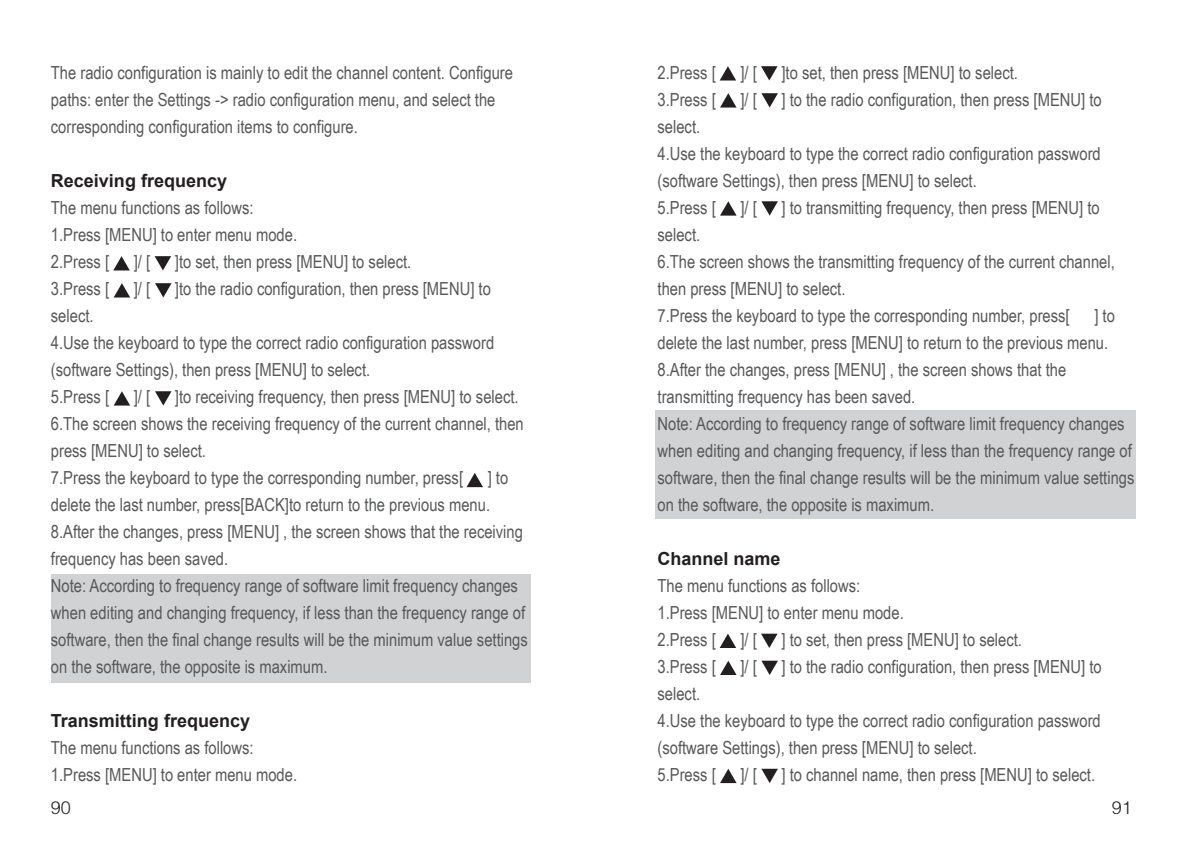
<style>
.page{position:relative;width:1187px;height:868px;background:#fff}
.page>*{position:absolute;margin:0;border:0;box-sizing:border-box;transform-origin:0 0}
.t1{font:18px/27px "Arial Narrow";color:#57585a}
.t2{font:700 18px "Arial";color:#231f20}
.t3{font:18px "FZZDXJW GB1 0";color:#231f20}
</style>
<div class="page">
<div style="left:655px;top:410px;width:480px;height:108px;background:#d1d2d4"></div>
<div style="left:51px;top:573px;width:479px;height:109px;background:#d1d2d4"></div>
<svg style="left:113px;top:256px;width:17px;height:14px"></svg>
<svg style="left:155px;top:256px;width:16px;height:14px"></svg>
<svg style="left:114px;top:283px;width:16px;height:14px"></svg>
<svg style="left:155px;top:283px;width:16px;height:14px"></svg>
<svg style="left:114px;top:391px;width:16px;height:14px"></svg>
<svg style="left:466px;top:473px;width:17px;height:14px"></svg>
<svg style="left:155px;top:391px;width:16px;height:14px"></svg>
<svg style="left:720px;top:66px;width:16px;height:14px"></svg>
<svg style="left:761px;top:66px;width:16px;height:14px"></svg>
<svg style="left:720px;top:93px;width:16px;height:14px"></svg>
<svg style="left:761px;top:93px;width:16px;height:14px"></svg>
<svg style="left:720px;top:201px;width:16px;height:14px"></svg>
<svg style="left:761px;top:201px;width:16px;height:14px"></svg>
<svg style="left:719px;top:633px;width:17px;height:15px"></svg>
<svg style="left:761px;top:633px;width:16px;height:15px"></svg>
<svg style="left:720px;top:660px;width:16px;height:15px"></svg>
<svg style="left:761px;top:660px;width:16px;height:15px"></svg>
<svg style="left:720px;top:769px;width:16px;height:14px"></svg>
<svg style="left:761px;top:768px;width:16px;height:15px"></svg>
<p class="t1" style="left:51px;top:58px;width:463px">The radio configuration is mainly to edit the channel content. Configure paths: enter the Settings -&gt; radio configuration menu, and select the corresponding configuration items to configure.</p>
<p class="t2" style="left:51px;top:168px;width:178px">Receiving frequency</p>
<p class="t1" style="left:51px;top:193px;width:248px">The menu functions as follows:<br>1.Press [MENU] to enter menu mode.<br>2.Press [</p>
<p class="t1" style="left:657px;top:58px;width:60px">2.Press [</p>
<p class="t1" style="left:740px;top:58px;width:18px">]/ [</p>
<p class="t1" style="left:781px;top:58px;width:238px">]to set, then press [MENU] to select.</p>
<p class="t1" style="left:657px;top:85px;width:60px">3.Press [</p>
<p class="t1" style="left:740px;top:85px;width:18px">]/ [</p>
<p class="t1" style="left:781px;top:85px;width:321px">] to the radio configuration, then press [MENU] to</p>
<p class="t1" style="left:657px;top:112px;width:445px">select.<br>4.Use the keyboard to type the correct radio configuration password (software Settings), then press [MENU] to select.<br>5.Press [</p>
<p class="t1" style="left:740px;top:193px;width:18px">]/ [</p>
<p class="t1" style="left:781px;top:193px;width:320px">] to transmitting frequency, then press [MENU] to</p>
<p class="t1" style="left:657px;top:220px;width:459px">select.<br>6.The screen shows the transmitting frequency of the current channel, then press [MENU] to select.<br>7.Press the keyboard to type the corresponding number, press[</p>
<p class="t1" style="left:134px;top:247px;width:18px">]/ [</p>
<p class="t1" style="left:175px;top:247px;width:238px">]to set, then press [MENU] to select.</p>
<p class="t1" style="left:51px;top:274px;width:60px">3.Press [</p>
<p class="t1" style="left:134px;top:274px;width:18px">]/ [</p>
<p class="t1" style="left:175px;top:274px;width:317px">]to the radio configuration, then press [MENU] to</p>
<p class="t1" style="left:51px;top:301px;width:445px">select.<br>4.Use the keyboard to type the correct radio configuration password (software Settings), then press [MENU] to select.<br>5.Press [</p>
<p class="t1" style="left:657px;top:301px;width:478px;text-indent:437px">] to delete the last number, press [MENU] to return to the previous menu.<br>8.After the changes, press [MENU] , the screen shows that the transmitting frequency has been saved.<br>Note: According to frequency range of software limit frequency changes when editing and changing frequency, if less than the frequency range of software, then the final change results will be the minimum value settings on the software, the opposite is maximum.</p>
<p class="t2" style="left:657px;top:546px;width:125px">Channel name</p>
<p class="t1" style="left:657px;top:571px;width:248px">The menu functions as follows:<br>1.Press [MENU] to enter menu mode.<br>2.Press [</p>
<p class="t1" style="left:51px;top:382px;width:474px;text-indent:124px">]to receiving frequency, then press [MENU] to select.<br>6.The screen shows the receiving frequency of the current channel, then press [MENU] to select.<br>7.Press the keyboard to type the corresponding number, press[</p>
<p class="t1" style="left:134px;top:382px;width:18px">]/ [</p>
<p class="t1" style="left:51px;top:463px;width:478px;text-indent:437px">] to delete the last number, press[BACK]to return to the previous menu.<br>8.After the changes, press [MENU] , the screen shows that the receiving frequency has been saved.<br>Note: According to frequency range of software limit frequency changes when editing and changing frequency, if less than the frequency range of software, then the final change results will be the minimum value settings on the software, the opposite is maximum.</p>
<p class="t2" style="left:51px;top:708px;width:201px">Transmitting frequency</p>
<p class="t1" style="left:51px;top:733px;width:248px">The menu functions as follows:<br>1.Press [MENU] to enter menu mode.</p>
<p class="t3" style="left:51px;top:797px;width:21px">90</p>
<p class="t3" style="left:1111px;top:797px;width:21px">91</p>
<p class="t1" style="left:740px;top:625px;width:18px">]/ [</p>
<p class="t1" style="left:781px;top:625px;width:242px">] to set, then press [MENU] to select.</p>
<p class="t1" style="left:657px;top:652px;width:60px">3.Press [</p>
<p class="t1" style="left:740px;top:652px;width:18px">]/ [</p>
<p class="t1" style="left:781px;top:652px;width:321px">] to the radio configuration, then press [MENU] to</p>
<p class="t1" style="left:657px;top:679px;width:445px">select.<br>4.Use the keyboard to type the correct radio configuration password (software Settings), then press [MENU] to select.<br>5.Press [</p>
<p class="t1" style="left:740px;top:760px;width:18px">]/ [</p>
<p class="t1" style="left:781px;top:760px;width:315px">] to channel name, then press [MENU] to select.</p>
</div>
